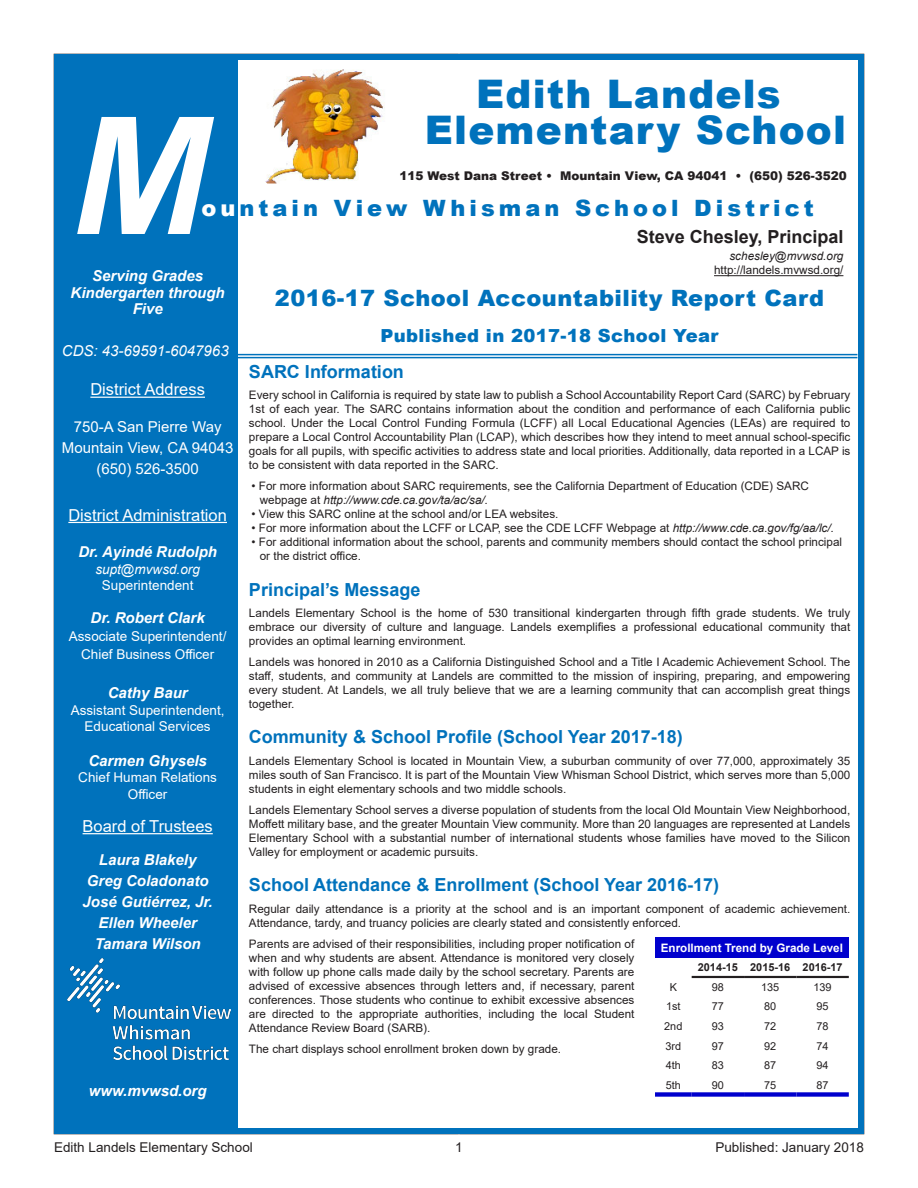
<style>
.page{position:relative;width:918px;height:1188px;background:#fff}
.page>*{position:absolute;margin:0;border:0;box-sizing:border-box;transform-origin:0 0}
.t1{font:italic 700 163.5px "Arial";color:#fff}
.t2{font:900 39.45px/36px "Arial";letter-spacing:.03em;color:#0072bc;text-align:center}
.t3{font:900 22.5px "Arial";letter-spacing:.02em;color:#0072bc}
.t4{font:900 22.5px "Arial";letter-spacing:.18em;color:#0072bc}
.t5{font:700 18px "Arial";color:#0072bc}
.t6{font:900 18px "Arial";letter-spacing:.02em;color:#0072bc}
.t7{font:700 18px "Arial";color:#231f20}
.t8{font:16.5px "Arial";color:#fff}
.t9{font:italic 700 15px/21px "Arial";color:#fff;text-align:center}
.t10{font:15px/21px "Arial";color:#fff;text-align:center}
.t11{font:italic 15px "Arial";color:#fff}
.t12{font:13.5px/16.5px "Arial";color:#fff;text-align:center}
.t13{font:13.5px "Arial";color:#231f20}
.t14{font:italic 13.5px "Arial";color:#fff}
.t15{font:900 12px "Arial";color:#231f20}
.t16{font:11.7px/14.1px "Arial";color:#231f20;text-align:justify}
.t17{font:700 11.7px "Arial";color:#fff}
.t18{font:italic 11.7px "Arial";color:#231f20}
.t19{font:10.95px "Arial";color:#231f20}
.t20{font:700 10.95px "Arial";color:#231f20}
.s1{color:#fff}
.s2{font-style:italic}
</style>
<div class="page">
<div style="left:54px;top:54px;width:810px;height:1080px;border:6px solid #0072bc"></div>
<div style="left:57px;top:54px;width:181px;height:1080px;background:#0072bc"></div>
<hr style="left:90px;top:397px;width:115px;height:1px;background:#fff">
<hr style="left:68px;top:522px;width:159px;height:1px;background:#fff">
<hr style="left:83px;top:833px;width:130px;height:1px;background:#fff">
<hr style="left:714px;top:275px;width:129px;height:1px;background:#231f20">
<hr style="left:235px;top:354px;width:622px;height:1px;background:#0072bc">
<hr style="left:235px;top:357px;width:622px;height:1px;background:#0072bc">
<img style="left:265px;top:69px;width:120px;height:114px">
<div style="left:655px;top:937px;width:194px;height:20px;background:#0000cd"></div>
<hr style="left:796px;top:976px;width:53px;height:2px;background:#231f20">
<hr style="left:744px;top:976px;width:52px;height:2px;background:#231f20">
<hr style="left:692px;top:976px;width:52px;height:2px;background:#231f20">
<div style="left:655px;top:1092px;width:37px;height:5px;background:#0000cd"></div>
<div style="left:692px;top:1092px;width:52px;height:5px;background:#0000cd"></div>
<div style="left:744px;top:1092px;width:52px;height:5px;background:#0000cd"></div>
<div style="left:796px;top:1092px;width:53px;height:5px;background:#0000cd"></div>
<img style="left:68px;top:958px;width:163px;height:102px">
<h2 class="t2" style="left:425px;top:74px;width:423px">Edith Landels<br>Elementary School</h2>
<p class="t15" style="left:400px;top:167px;width:449px">115 West Dana Street • Mountain View, CA 94041 • (650) 526-3520</p>
<h1 class="t1" style="left:71px;top:86px;width:138px">M</h1>
<h3 class="t4" style="left:201px;top:191px;width:614px"><span class="s1">ou</span>ntain View Whisman School District</h3>
<h3 class="t7" style="left:637px;top:226px;width:208px">Steve Chesley, Principal</h3>
<p class="t18" style="left:729px;top:250px;width:115px">schesley@mvwsd.org</p>
<p class="t16" style="left:714px;top:263px;width:131px">http://landels.mvwsd.org/</p>
<h3 class="t3" style="left:275px;top:281px;width:551px">2016-17 School Accountability Report Card</h3>
<h3 class="t6" style="left:380px;top:322px;width:340px">Published in 2017-18 School Year</h3>
<p class="t9" style="left:71px;top:268px;width:156px;line-height:16.5px">Serving Grades<br>Kindergarten through<br>Five</p>
<p class="t11" style="left:62px;top:343px;width:168px">CDS: 43-69591-6047963</p>
<h3 class="t8" style="left:90px;top:381px;width:116px">District Address</h3>
<p class="t10" style="left:62px;top:417px;width:173px">750-A San Pierre Way<br>Mountain View, CA 94043 (650) 526-3500</p>
<h3 class="t8" style="left:68px;top:506px;width:160px">District Administration</h3>
<p class="t9" style="left:78px;top:542px;width:140px">Dr. Ayindé Rudolph</p>
<p class="t14" style="left:95px;top:562px;width:106px">supt@mvwsd.org</p>
<p class="t12" style="left:102px;top:578px;width:93px">Superintendent</p>
<p class="t9" style="left:91px;top:608px;width:116px">Dr. Robert Clark</p>
<p class="t12" style="left:69px;top:628px;width:159px;line-height:18px">Associate Superintendent/<br>Chief Business Officer</p>
<p class="t9" style="left:108px;top:683px;width:82px">Cathy Baur</p>
<p class="t12" style="left:71px;top:702px;width:155px">Assistant Superintendent,<br>Educational Services</p>
<p class="t9" style="left:88px;top:750px;width:120px">Carmen Ghysels</p>
<p class="t12" style="left:78px;top:770px;width:140px">Chief Human Relations<br>Officer</p>
<h3 class="t8" style="left:83px;top:817px;width:132px">Board of Trustees</h3>
<p class="t9" style="left:83px;top:849px;width:132px">Laura Blakely<br>Greg Coladonato<br>José Gutiérrez, Jr.<br>Ellen Wheeler<br>Tamara Wilson</p>
<h3 class="t5" style="left:249px;top:361px;width:156px">SARC Information</h3>
<p class="t16" style="left:249px;top:388px;width:603px">Every school in California is required by state law to publish a School Accountability Report Card (SARC) by February 1st of each year. The SARC contains information about the condition and performance of each California public school. Under the Local Control Funding Formula (LCFF) all Local Educational Agencies (LEAs) are required to prepare a Local Control Accountability Plan (LCAP), which describes how they intend to meet annual school-specific goals for all pupils, with specific activities to address state and local priorities. Additionally, data reported in a LCAP is to be consistent with data reported in the SARC.</p>
<p class="t16" style="left:260px;top:479px;width:551px;text-indent:-8px">• For more information about SARC requirements, see the California Department of Education (CDE) SARC webpage at <span class="s2">http://www.cde.ca.gov/ta/ac/sa/.</span></p>
<p class="t16" style="left:252px;top:507px;width:308px">• View this SARC online at the school and/or LEA websites.</p>
<p class="t16" style="left:252px;top:521px;width:584px">• For more information about the LCFF or LCAP, see the CDE LCFF Webpage at <span class="s2">http://www.cde.ca.gov/fg/aa/lc/.</span></p>
<p class="t16" style="left:260px;top:535px;width:584px;text-indent:-8px">• For additional information about the school, parents and community members should contact the school principal or the district office.</p>
<h3 class="t5" style="left:249px;top:579px;width:173px">Principal’s Message</h3>
<p class="t16" style="left:249px;top:606px;width:603px">Landels Elementary School is the home of 530 transitional kindergarten through fifth grade students. We truly embrace our diversity of culture and language. Landels exemplifies a professional educational community that provides an optimal learning environment.</p>
<p class="t16" style="left:249px;top:655px;width:603px">Landels was honored in 2010 as a California Distinguished School and a Title I Academic Achievement School. The staff, students, and community at Landels are committed to the mission of inspiring, preparing, and empowering every student. At Landels, we all truly believe that we are a learning community that can accomplish great things together.</p>
<h3 class="t5" style="left:249px;top:727px;width:435px">Community &amp; School Profile (School Year 2017-18)</h3>
<p class="t16" style="left:249px;top:754px;width:603px">Landels Elementary School is located in Mountain View, a suburban community of over 77,000, approximately 35 miles south of San Francisco. It is part of the Mountain View Whisman School District, which serves more than 5,000 students in eight elementary schools and two middle schools.</p>
<p class="t16" style="left:249px;top:803px;width:603px">Landels Elementary School serves a diverse population of students from the local Old Mountain View Neighborhood, Moffett military base, and the greater Mountain View community. More than 20 languages are represented at Landels Elementary School with a substantial number of international students whose families have moved to the Silicon Valley for employment or academic pursuits.</p>
<h3 class="t5" style="left:249px;top:875px;width:472px">School Attendance &amp; Enrollment (School Year 2016-17)</h3>
<p class="t16" style="left:249px;top:902px;width:603px">Regular daily attendance is a priority at the school and is an important component of academic achievement.<br>Attendance, tardy, and truancy policies are clearly stated and consistently enforced.</p>
<p class="t16" style="left:249px;top:936px;width:387px">Parents are advised of their responsibilities, including proper notification of when and why students are absent. Attendance is monitored very closely with follow up phone calls made daily by the school secretary. Parents are advised of excessive absences through letters and, if necessary, parent conferences. Those students who continue to exhibit excessive absences are directed to the appropriate authorities, including the local Student Attendance Review Board (SARB).</p>
<p class="t16" style="left:249px;top:1041px;width:314px">The chart displays school enrollment broken down by grade.</p>
<p class="t17" style="left:661px;top:941px;width:184px">Enrollment Trend by Grade Level</p>
<p class="t20" style="left:698px;top:961px;width:146px">2014-15 2015-16 2016-17</p>
<p class="t19" style="left:670px;top:981px;width:9px">K</p>
<p class="t19" style="left:712px;top:981px;width:14px">98</p>
<p class="t19" style="left:761px;top:981px;width:20px">135</p>
<p class="t19" style="left:814px;top:981px;width:20px">139</p>
<p class="t19" style="left:666px;top:1000px;width:16px">1st</p>
<p class="t19" style="left:712px;top:1000px;width:14px">77</p>
<p class="t19" style="left:764px;top:1000px;width:14px">80</p>
<p class="t19" style="left:817px;top:1000px;width:14px">95</p>
<p class="t19" style="left:664px;top:1020px;width:20px">2nd</p>
<p class="t19" style="left:712px;top:1020px;width:14px">93</p>
<p class="t19" style="left:764px;top:1020px;width:14px">72</p>
<p class="t19" style="left:817px;top:1020px;width:14px">78</p>
<p class="t19" style="left:665px;top:1040px;width:17px">3rd</p>
<p class="t19" style="left:712px;top:1040px;width:14px">97</p>
<p class="t19" style="left:764px;top:1040px;width:14px">92</p>
<p class="t19" style="left:817px;top:1040px;width:14px">74</p>
<p class="t19" style="left:666px;top:1059px;width:17px">4th</p>
<p class="t19" style="left:712px;top:1059px;width:14px">83</p>
<p class="t19" style="left:764px;top:1059px;width:14px">87</p>
<p class="t19" style="left:817px;top:1059px;width:14px">94</p>
<p class="t19" style="left:666px;top:1079px;width:17px">5th</p>
<p class="t19" style="left:712px;top:1079px;width:14px">90</p>
<p class="t19" style="left:764px;top:1079px;width:14px">75</p>
<p class="t19" style="left:817px;top:1079px;width:14px">87</p>
<p class="t9" style="left:89px;top:1080px;width:119px">www.mvwsd.org</p>
<p class="t13" style="left:54px;top:1140px;width:200px">Edith Landels Elementary School</p>
<p class="t13" style="left:455px;top:1140px;width:9px">1</p>
<p class="t13" style="left:715px;top:1140px;width:150px">Published: January 2018</p>
</div>
